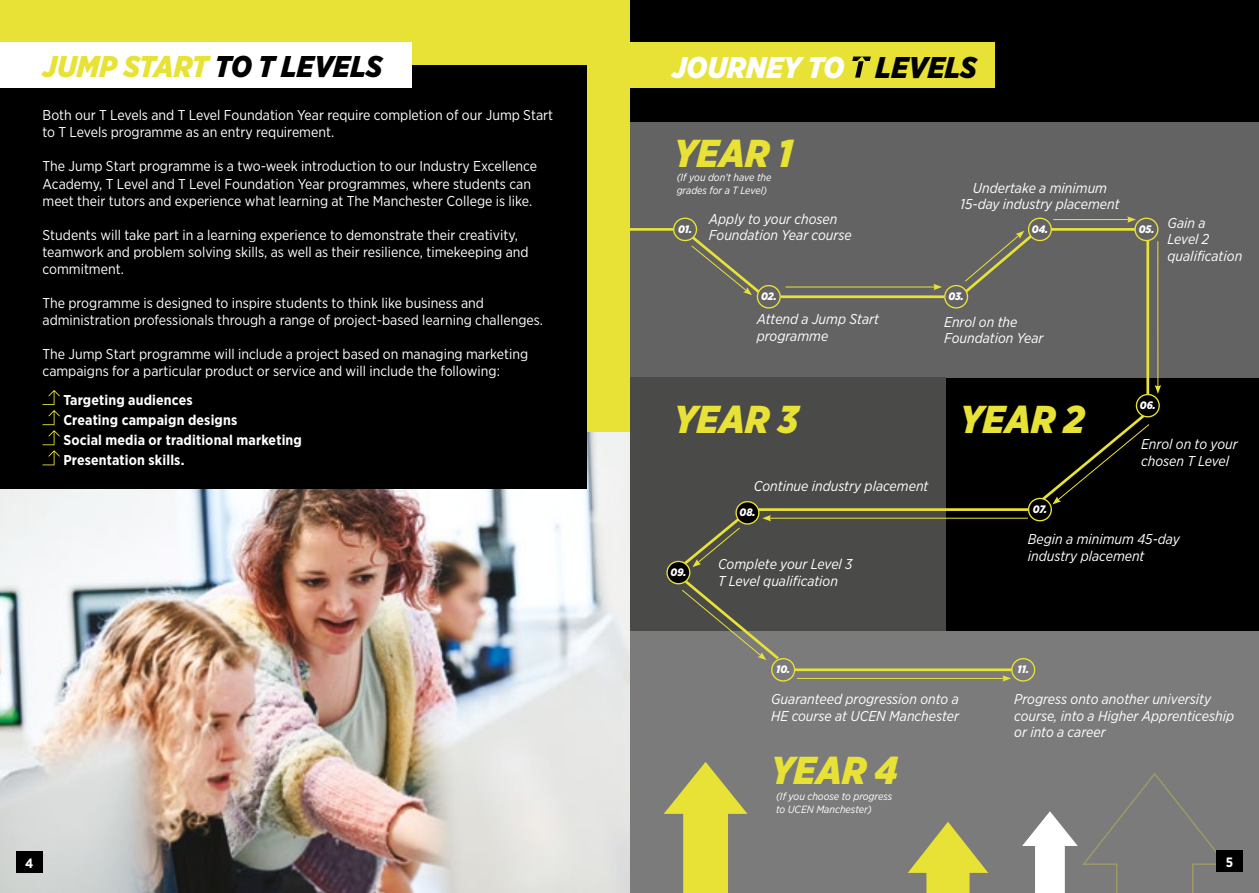
<style>
.page{position:relative;width:1259px;height:893px;background:#fff}
.page>*{position:absolute;margin:0;border:0;box-sizing:border-box;transform-origin:0 0}
.t1{font:italic 900 38.85px "Gotham Narrow";color:#e8e237}
.t2{font:italic 900 30px "Gotham Narrow";color:#e8e237}
.t3{font:italic 900 30px "Gotham Narrow";color:#fff}
.t4{font:14.25px/17.1px "Gotham Narrow";color:#fff}
.t5{font:italic 14.25px/16.5px "Gotham Narrow";color:#fff}
.t6{font:700 14.25px/20.1px "Gotham Narrow";letter-spacing:.01em;color:#fff}
.t7{font:700 13.5px "Gotham Narrow";color:#fff}
.t8{font:italic 900 10.8px "Gotham Narrow";color:#fff}
.t9{font:italic 10.5px/12.6px "Gotham Narrow";color:#fff}
.s1{color:#000}
</style>
<div class="page">
<div style="left:628px;top:0;width:631px;height:893px;background:#000"></div>
<div style="left:620px;top:122px;width:639px;height:255px;background:#646363"></div>
<div style="left:615px;top:377px;width:330px;height:254px;background:#4a4a49"></div>
<div style="left:615px;top:631px;width:644px;height:262px;background:#7c7b7b"></div>
<svg style="left:664px;top:762px;width:83px;height:131px"></svg>
<svg style="left:908px;top:822px;width:80px;height:71px"></svg>
<svg style="left:1022px;top:773px;width:194px;height:120px"></svg>
<div style="left:1028px;top:218px;width:24px;height:23px;border:1px solid #e8e237;border-radius:50%"></div>
<div style="left:944px;top:285px;width:24px;height:24px;border:1px solid #e8e237;border-radius:50%"></div>
<div style="left:1134px;top:218px;width:24px;height:23px;border:1px solid #e8e237;border-radius:50%"></div>
<hr style="left:1051px;top:228px;width:84px;height:3px;background:#e8e237">
<hr style="left:1146px;top:240px;width:3px;height:157px;background:#e8e237">
<svg style="left:962px;top:231px;width:72px;height:64px"></svg>
<hr style="left:1053px;top:219px;width:76px;height:1px;background:#e8e237">
<svg style="left:1127px;top:216px;width:9px;height:7px"></svg>
<hr style="left:1157px;top:241px;width:1px;height:146px;background:#e8e237">
<svg style="left:1154px;top:385px;width:7px;height:9px"></svg>
<div style="left:673px;top:218px;width:24px;height:23px;border:1px solid #e8e237;border-radius:50%"></div>
<div style="left:757px;top:285px;width:24px;height:24px;border:1px solid #e8e237;border-radius:50%"></div>
<hr style="left:614px;top:228px;width:59px;height:3px;background:#e8e237">
<hr style="left:781px;top:295px;width:163px;height:3px;background:#e8e237">
<hr style="left:756px;top:508px;width:285px;height:3px;background:#e8e237">
<hr style="left:794px;top:668px;width:218px;height:3px;background:#e8e237">
<svg style="left:689px;top:234px;width:73px;height:62px"></svg>
<svg style="left:1038px;top:411px;width:120px;height:93px"></svg>
<svg style="left:677px;top:509px;width:65px;height:62px"></svg>
<svg style="left:682px;top:578px;width:98px;height:84px"></svg>
<hr style="left:785px;top:287px;width:150px;height:1px;background:#e8e237">
<svg style="left:933px;top:284px;width:9px;height:6px"></svg>
<hr style="left:768px;top:518px;width:260px;height:1px;background:#e8e237">
<svg style="left:762px;top:515px;width:9px;height:6px"></svg>
<hr style="left:797px;top:678px;width:207px;height:1px;background:#e8e237">
<svg style="left:1002px;top:675px;width:9px;height:7px"></svg>
<div style="left:667px;top:561px;width:23px;height:23px;background:#000;border-radius:50%"></div>
<div style="left:666px;top:561px;width:24px;height:23px;border:1px solid #e8e237;border-radius:50%"></div>
<div style="left:771px;top:658px;width:24px;height:24px;border:1px solid #e8e237;border-radius:50%"></div>
<div style="left:1011px;top:658px;width:24px;height:24px;border:1px solid #e8e237;border-radius:50%"></div>
<div style="left:1028px;top:498px;width:23px;height:23px;background:#000;border-radius:50%"></div>
<div style="left:1028px;top:498px;width:24px;height:23px;border:1px solid #e8e237;border-radius:50%"></div>
<div style="left:736px;top:502px;width:23px;height:22px;background:#000;border-radius:50%"></div>
<div style="left:735px;top:501px;width:24px;height:24px;border:1px solid #e8e237;border-radius:50%"></div>
<div style="left:1136px;top:394px;width:23px;height:23px;background:#000;border-radius:50%"></div>
<div style="left:1135px;top:394px;width:24px;height:23px;border:1px solid #e8e237;border-radius:50%"></div>
<div style="left:628px;top:43px;width:366px;height:45px;background:#e8e237"></div>
<svg style="left:852px;top:57px;width:19px;height:21px"></svg>
<div style="left:0;top:0;width:629px;height:893px;background:#e8e237"></div>
<img style="left:0;top:433px;width:629px;height:460px">
<div style="left:0;top:65px;width:587px;height:424px;background:#000"></div>
<div style="left:0;top:43px;width:411px;height:45px;background:#fff"></div>
<svg style="left:43px;top:390px;width:17px;height:75px"></svg>
<div style="left:16px;top:852px;width:27px;height:21px;background:#000"></div>
<div style="left:1216px;top:850px;width:26px;height:22px;background:#000"></div>
<h2 class="t2" style="left:43px;top:47px;width:341px">JUMP START <span class="s1">TO T LEVELS</span></h2>
<p class="t4" style="left:43px;top:106px;width:512px">Both our T Levels and T Level Foundation Year require completion of our Jump Start to T Levels programme as an entry requirement.</p>
<p class="t4" style="left:43px;top:158px;width:496px">The Jump Start programme is a two-week introduction to our Industry Excellence<br>Academy, T Level and T Level Foundation Year programmes, where students can meet their tutors and experience what learning at The Manchester College is like.</p>
<p class="t4" style="left:43px;top:226px;width:488px">Students will take part in a learning experience to demonstrate their creativity, teamwork and problem solving skills, as well as their resilience, timekeeping and commitment.</p>
<p class="t4" style="left:43px;top:294px;width:502px">The programme is designed to inspire students to think like business and administration professionals through a range of project-based learning challenges.</p>
<p class="t4" style="left:43px;top:345px;width:487px">The Jump Start programme will include a project based on managing marketing campaigns for a particular product or service and will include the following:</p>
<p class="t6" style="left:63px;top:390px;width:240px">Targeting audiences<br>Creating campaign designs<br>Social media or traditional marketing<br>Presentation skills.</p>
<h2 class="t3" style="left:672px;top:47px;width:306px">JOURNEY TO <span class="s1">LEVELS</span></h2>
<h1 class="t1" style="left:674px;top:127px;width:120px">YEAR 1</h1>
<p class="t9" style="left:676px;top:171px;width:96px">(If you don't have the grades for a T Level)</p>
<p class="t8" style="left:678px;top:222px;width:15px">01.</p>
<p class="t5" style="left:709px;top:210px;width:144px">Apply to your chosen<br>Foundation Year course</p>
<p class="t8" style="left:761px;top:289px;width:17px">02.</p>
<p class="t5" style="left:757px;top:311px;width:124px">Attend a Jump Start programme</p>
<p class="t5" style="left:960px;top:179px;width:161px;text-align:center">Undertake a minimum<br>15-day industry placement</p>
<p class="t8" style="left:948px;top:289px;width:17px">03.</p>
<p class="t8" style="left:1032px;top:222px;width:18px">04.</p>
<p class="t5" style="left:944px;top:313px;width:101px">Enrol on the<br>Foundation Year</p>
<p class="t8" style="left:1138px;top:222px;width:17px">05.</p>
<p class="t5" style="left:1167px;top:214px;width:76px">Gain a<br>Level 2 qualification</p>
<h1 class="t1" style="left:674px;top:394px;width:125px">YEAR 3</h1>
<p class="t5" style="left:754px;top:478px;width:176px">Continue industry placement</p>
<h1 class="t1" style="left:960px;top:394px;width:126px">YEAR 2</h1>
<p class="t8" style="left:739px;top:505px;width:17px">08.</p>
<p class="t8" style="left:1032px;top:502px;width:16px">07.</p>
<p class="t8" style="left:1139px;top:398px;width:17px">06.</p>
<p class="t5" style="left:1141px;top:436px;width:98px">Enrol on to your chosen T Level</p>
<p class="t8" style="left:670px;top:565px;width:17px">09.</p>
<p class="t5" style="left:718px;top:556px;width:136px">Complete your Level 3<br>T Level qualification</p>
<p class="t5" style="left:1028px;top:531px;width:153px">Begin a minimum 45-day industry placement</p>
<p class="t8" style="left:776px;top:662px;width:15px">10.</p>
<p class="t8" style="left:1017px;top:662px;width:13px">11.</p>
<p class="t5" style="left:1014px;top:691px;width:221px">Progress onto another university course, into a Higher Apprenticeship or into a career</p>
<p class="t5" style="left:771px;top:691px;width:189px">Guaranteed progression onto a<br>HE course at UCEN Manchester</p>
<h1 class="t1" style="left:771px;top:744px;width:128px">YEAR 4</h1>
<p class="t9" style="left:776px;top:790px;width:118px">(If you choose to progress to UCEN Manchester)</p>
<p class="t7" style="left:25px;top:854px;width:10px">4</p>
<p class="t7" style="left:1226px;top:853px;width:9px">5</p>
</div>
